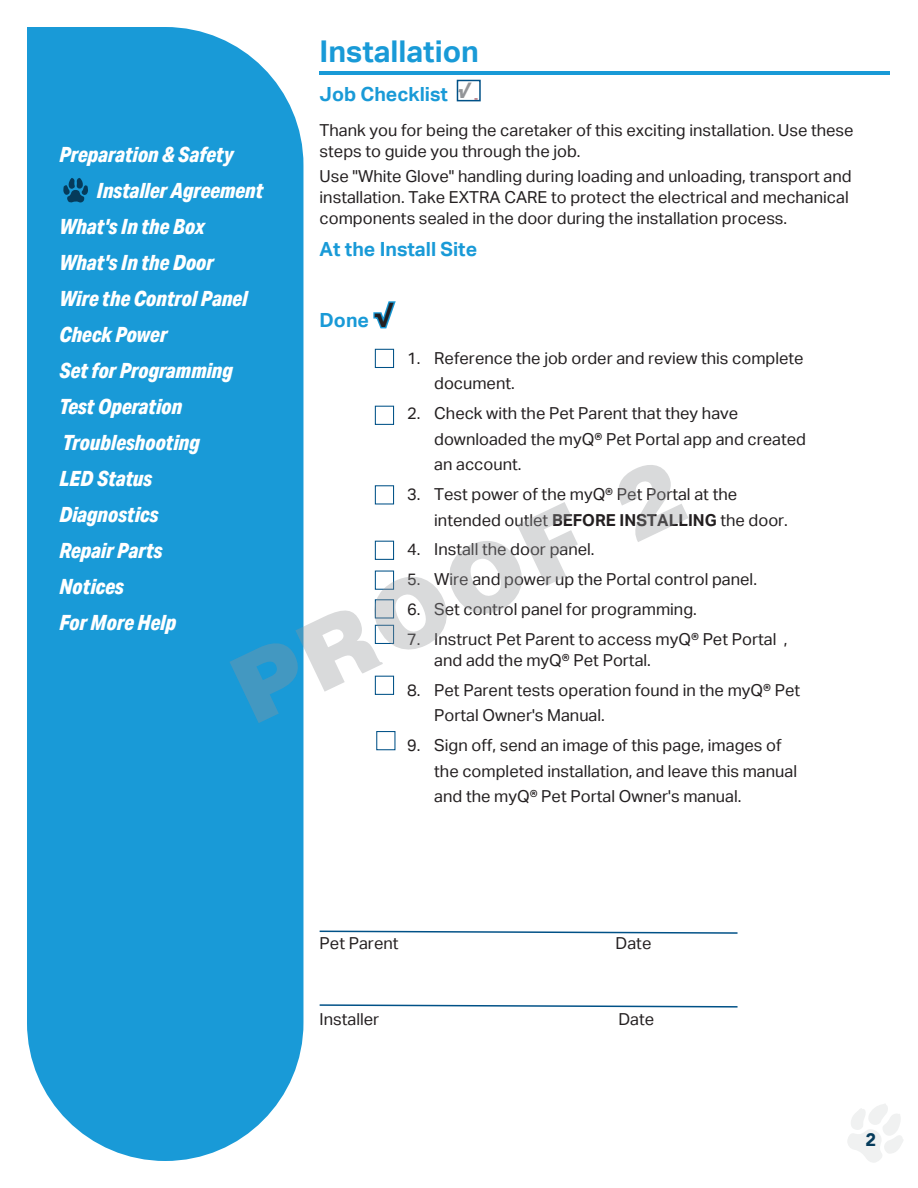
<style>
.page{position:relative;width:918px;height:1188px;background:#fff}
.page>*{position:absolute;margin:0;border:0;box-sizing:border-box;transform-origin:0 0}
.t1{font:700 30px "Aktiv Grotesk";color:#199ad7}
.t2{font:italic 800 21px "Aktiv Grotesk Cd";color:#fff}
.t3{font:700 19.5px "Aktiv Grotesk";color:#199ad7}
.t4{font:900 18px "Avenir";color:#053b5b}
.t5{font:16.5px/25.5px "Aktiv Grotesk";color:#231f20}
.s1{font-weight:500;font-size:33px}
.s2{font-weight:700}
</style>
<div class="page">
<svg style="left:847px;top:1104px;width:56px;height:59px"></svg>
<div style="left:27px;top:27px;width:276px;height:1134px;background:#199ad7"></div>
<svg style="left:63px;top:178px;width:25px;height:25px"></svg>
<div style="left:457px;top:80px;width:24px;height:21px;border:2px solid #005187"></div>
<hr style="left:320px;top:71px;width:570px;height:4px;background:#199ad7">
<svg style="left:319px;top:1004px;width:419px;height:4px"></svg>
<svg style="left:319px;top:930px;width:419px;height:4px"></svg>
<div style="left:375px;top:349px;width:19px;height:19px;border:1px solid #005187"></div>
<div style="left:375px;top:406px;width:19px;height:19px;border:1px solid #005187"></div>
<div style="left:375px;top:485px;width:19px;height:20px;border:1px solid #005187"></div>
<div style="left:376px;top:731px;width:19px;height:19px;border:1px solid #005187"></div>
<svg style="left:230px;top:502px;width:348px;height:221px"></svg>
<svg style="left:618px;top:465px;width:70px;height:77px"></svg>
<p class="t2" style="left:59px;top:140px;width:176px">Preparation &amp; Safety</p>
<p class="t2" style="left:97px;top:176px;width:168px">Installer Agreement</p>
<p class="t2" style="left:59px;top:212px;width:147px">What's In the Box</p>
<p class="t2" style="left:59px;top:248px;width:156px">What's In the Door</p>
<p class="t2" style="left:59px;top:284px;width:190px">Wire the Control Panel</p>
<p class="t2" style="left:59px;top:320px;width:109px">Check Power</p>
<p class="t2" style="left:59px;top:356px;width:175px">Set for Programming</p>
<p class="t2" style="left:59px;top:392px;width:124px">Test Operation</p>
<p class="t2" style="left:63px;top:428px;width:138px">Troubleshooting</p>
<p class="t2" style="left:59px;top:464px;width:94px">LED Status</p>
<p class="t2" style="left:59px;top:500px;width:101px">Diagnostics</p>
<p class="t2" style="left:59px;top:536px;width:105px">Repair Parts</p>
<p class="t2" style="left:59px;top:572px;width:66px">Notices</p>
<p class="t2" style="left:59px;top:608px;width:119px">For More Help</p>
<h1 class="t1" style="left:320px;top:31px;width:161px">Installation</h1>
<p class="t3" style="left:320px;top:81px;width:151px">Job Checklist <sup>√</sup></p>
<p class="t5" style="left:320px;top:119px;width:536px;line-height:21px">Thank you for being the caretaker of this exciting installation. Use these steps to guide you through the job.</p>
<p class="t5" style="left:320px;top:165px;width:534px;line-height:21px">Use "White Glove" handling during loading and unloading, transport and installation. Take EXTRA CARE to protect the electrical and mechanical components sealed in the door during the installation process.</p>
<p class="t3" style="left:320px;top:236px;width:159px">At the Install Site</p>
<p class="t3" style="left:320px;top:307px;width:75px">Done <span class="s1">√</span></p>
<p class="t5" style="left:434px;top:345px;width:371px;text-indent:-27px">1. Reference the job order and review this complete document.</p>
<p class="t5" style="left:434px;top:400px;width:373px;text-indent:-27px">2. Check with the Pet Parent that they have downloaded the myQ® Pet Portal app and created an account.</p>
<p class="t5" style="left:434px;top:481px;width:355px;text-indent:-27px">3. Test power of the myQ® Pet Portal at the intended outlet <span class="s2">BEFORE INSTALLING</span> the door.</p>
<p class="t5" style="left:407px;top:536px;width:189px">4. Install the door panel.</p>
<p class="t5" style="left:407px;top:566px;width:351px">5. Wire and power up the Portal control panel.</p>
<p class="t5" style="left:407px;top:596px;width:291px">6. Set control panel for programming.</p>
<p class="t5" style="left:434px;top:628px;width:355px;line-height:21px;text-indent:-27px">7. Instruct Pet Parent to access myQ® Pet Portal , and add the myQ® Pet Portal.</p>
<p class="t5" style="left:434px;top:676px;width:368px;text-indent:-27px">8. Pet Parent tests operation found in the myQ® Pet<br>Portal Owner's Manual.</p>
<p class="t5" style="left:434px;top:732px;width:364px;text-indent:-27px">9. Sign off, send an image of this page, images of the completed installation, and leave this manual and the myQ® Pet Portal Owner's manual.</p>
<p class="t5" style="left:320px;top:930px;width:80px">Pet Parent</p>
<p class="t5" style="left:616px;top:930px;width:37px">Date</p>
<p class="t5" style="left:320px;top:1006px;width:61px">Installer</p>
<p class="t5" style="left:618px;top:1006px;width:37px">Date</p>
<p class="t4" style="left:865px;top:1128px;width:12px">2</p>
</div>
